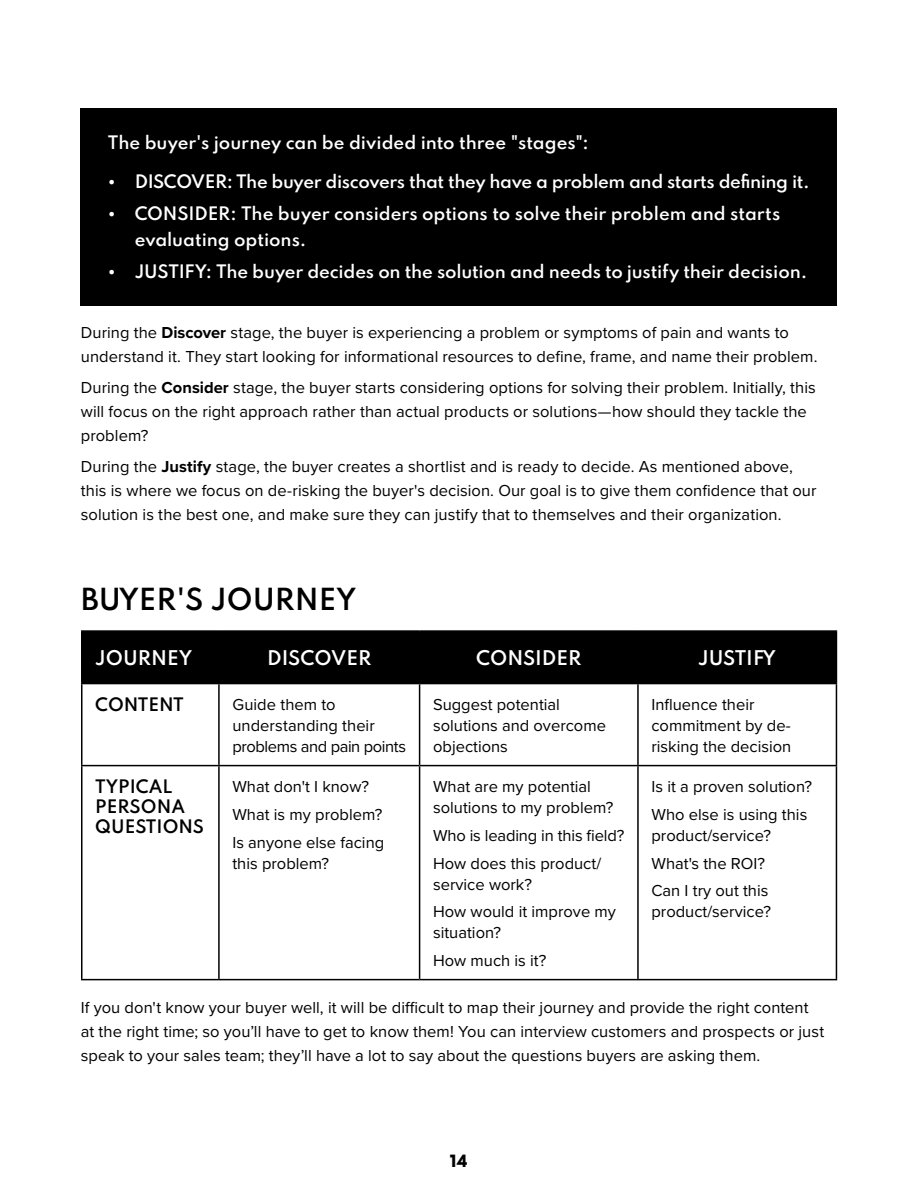
<style>
.page{position:relative;width:918px;height:1188px;background:#fff}
.page>*{position:absolute;margin:0;border:0;box-sizing:border-box;transform-origin:0 0}
.t1{font:100 27px "Spartan";color:#000}
.t2{font:100 18px "Spartan";color:#fff}
.t3{font:16.5px/27.8px "Proxima Nova";color:#000}
.t4{font:100 16.5px/25.5px "Spartan";letter-spacing:-.01em;color:#fff}
.t5{font:100 16.5px/19.8px "Spartan";color:#000}
.t6{font:100 15px "Spartan";color:#000}
.s1{font-weight:700}
</style>
<div class="page">
<div style="left:82px;top:632px;width:754px;height:51px;background:#000"></div>
<hr style="left:81px;top:684px;width:1px;height:81px;background:#000">
<hr style="left:218px;top:684px;width:2px;height:81px;background:#000">
<hr style="left:419px;top:684px;width:1px;height:81px;background:#000">
<hr style="left:637px;top:684px;width:2px;height:81px;background:#000">
<hr style="left:836px;top:684px;width:1px;height:81px;background:#000">
<hr style="left:81px;top:765px;width:138px;height:1px;background:#000">
<hr style="left:81px;top:766px;width:1px;height:213px;background:#000">
<hr style="left:219px;top:765px;width:201px;height:1px;background:#000">
<hr style="left:218px;top:766px;width:2px;height:213px;background:#000">
<hr style="left:420px;top:765px;width:218px;height:1px;background:#000">
<hr style="left:419px;top:766px;width:1px;height:213px;background:#000">
<hr style="left:638px;top:765px;width:199px;height:1px;background:#000">
<hr style="left:637px;top:766px;width:2px;height:213px;background:#000">
<hr style="left:836px;top:766px;width:1px;height:213px;background:#000">
<hr style="left:81px;top:979px;width:138px;height:1px;background:#000">
<hr style="left:219px;top:979px;width:201px;height:1px;background:#000">
<hr style="left:420px;top:979px;width:218px;height:1px;background:#000">
<hr style="left:638px;top:979px;width:199px;height:1px;background:#000">
<hr style="left:81px;top:630px;width:138px;height:2px;background:#000">
<hr style="left:81px;top:632px;width:1px;height:51px;background:#000">
<hr style="left:219px;top:630px;width:201px;height:2px;background:#000">
<hr style="left:420px;top:630px;width:218px;height:2px;background:#000">
<hr style="left:638px;top:630px;width:199px;height:2px;background:#000">
<hr style="left:836px;top:632px;width:1px;height:51px;background:#000">
<hr style="left:81px;top:683px;width:138px;height:1px;background:#000">
<hr style="left:219px;top:683px;width:201px;height:1px;background:#000">
<hr style="left:420px;top:683px;width:218px;height:1px;background:#000">
<hr style="left:638px;top:683px;width:199px;height:1px;background:#000">
<div style="left:81px;top:108px;width:756px;height:197px;background:#000"></div>
<p class="t4" style="left:108px;top:129px;width:482px">The buyer's journey can be divided into three "stages":</p>
<p class="t4" style="left:108px;top:168px;width:703px">• DISCOVER: The buyer discovers that they have a problem and starts defining it.</p>
<p class="t4" style="left:135px;top:201px;width:647px;text-indent:-27px">• CONSIDER: The buyer considers options to solve their problem and starts evaluating options.</p>
<p class="t4" style="left:108px;top:258px;width:701px">• JUSTIFY: The buyer decides on the solution and needs to justify their decision.</p>
<p class="t3" style="left:81px;top:320px;width:738px;line-height:24px">During the <span class="s1">Discover</span> stage, the buyer is experiencing a problem or symptoms of pain and wants to understand it. They start looking for informational resources to define, frame, and name their problem.</p>
<p class="t3" style="left:81px;top:375px;width:736px;line-height:24px">During the <span class="s1">Consider</span> stage, the buyer starts considering options for solving their problem. Initially, this will focus on the right approach rather than actual products or solutions—how should they tackle the problem?</p>
<p class="t3" style="left:81px;top:454px;width:737px;line-height:24px">During the <span class="s1">Justify</span> stage, the buyer creates a shortlist and is ready to decide. As mentioned above, this is where we focus on de-risking the buyer's decision. Our goal is to give them confidence that our solution is the best one, and make sure they can justify that to themselves and their organization.</p>
<h1 class="t1" style="left:81px;top:579px;width:277px">BUYER'S JOURNEY</h1>
<p class="t2" style="left:95px;top:644px;width:99px">JOURNEY</p>
<p class="t2" style="left:267px;top:644px;width:106px">DISCOVER</p>
<p class="t2" style="left:476px;top:644px;width:107px">CONSIDER</p>
<p class="t2" style="left:698px;top:644px;width:79px">JUSTIFY</p>
<p class="t5" style="left:95px;top:694px;width:90px">CONTENT</p>
<p class="t3" style="left:232px;top:693px;width:175px;line-height:21px">Guide them to understanding their problems and pain points</p>
<p class="t3" style="left:433px;top:693px;width:174px;line-height:21px">Suggest potential solutions and overcome objections</p>
<p class="t3" style="left:651px;top:693px;width:141px;line-height:21px">Influence their commitment by de&shy;risking the decision</p>
<p class="t5" style="left:95px;top:776px;width:110px">TYPICAL<br>PERSONA<br>QUESTIONS</p>
<p class="t3" style="left:232px;top:772px;width:153px">What don't I know?<br>What is my problem?<br>Is anyone else facing</p>
<p class="t3" style="left:232px;top:849px;width:98px">this problem?</p>
<p class="t3" style="left:651px;top:772px;width:162px">Is it a proven solution?<br>Who else is using this</p>
<p class="t3" style="left:651px;top:821px;width:121px">product/service?<br>What's the ROI?<br>Can I try out this</p>
<p class="t3" style="left:651px;top:897px;width:121px">product/service?</p>
<p class="t3" style="left:433px;top:775px;width:182px;line-height:21px">What are my potential solutions to my problem?</p>
<p class="t3" style="left:433px;top:821px;width:193px">Who is leading in this field?<br>How does this product/</p>
<p class="t3" style="left:433px;top:870px;width:184px">service work?<br>How would it improve my</p>
<p class="t3" style="left:433px;top:918px;width:115px">situation?<br>How much is it?</p>
<p class="t3" style="left:81px;top:995px;width:745px;line-height:24px">If you don't know your buyer well, it will be difficult to map their journey and provide the right content at the right time; so you’ll have to get to know them! You can interview customers and prospects or just speak to your sales team; they’ll have a lot to say about the questions buyers are asking them.</p>
<p class="t6" style="left:450px;top:1150px;width:19px">14</p>
</div>
